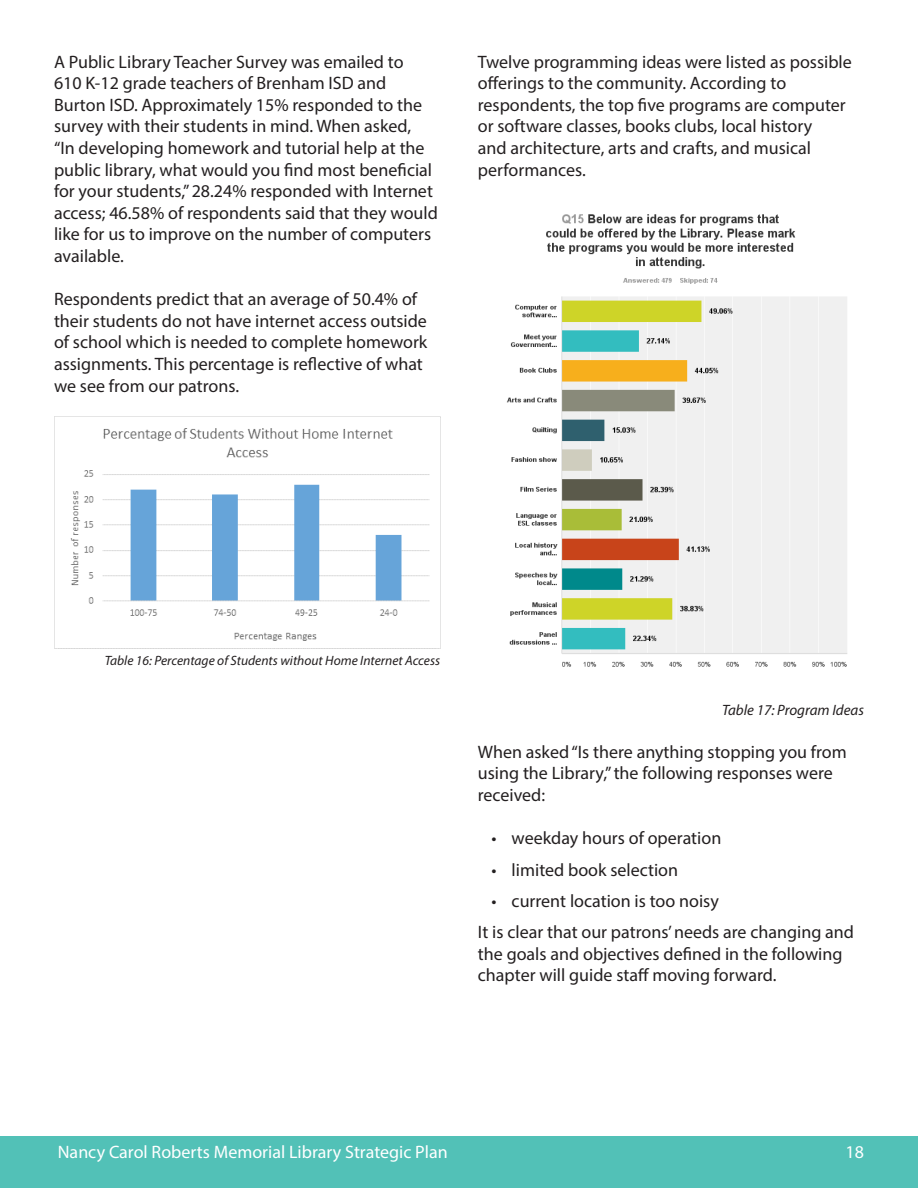
<style>
.page{position:relative;width:918px;height:1188px;background:#fff}
.page>*{position:absolute;margin:0;border:0;box-sizing:border-box;transform-origin:0 0}
.Body{font:18px/21.6px "Myriad Pro";color:#231f20}
.t1{font:18px "Myriad Pro";color:#fff}
.Body-2{font:italic 15px "Myriad Pro";color:#231f20}
.Body-3{font:italic 13.5px "Myriad Pro";color:#231f20}
</style>
<div class="page">
<div style="left:0;top:1137px;width:918px;height:51px;background:#52c1b7"></div>
<img style="left:54px;top:417px;width:376px;height:231px">
<img style="left:507px;top:214px;width:341px;height:453px">
<p class="Body" style="left:54px;top:50px;width:385px">A Public Library Teacher Survey was emailed to<br>610 K-12 grade teachers of Brenham ISD and Burton ISD. Approximately 15% responded to the survey with their students in mind. When asked,<br>“In developing homework and tutorial help at the public library, what would you find most beneficial for your students,” 28.24% responded with Internet access; 46.58% of respondents said that they would like for us to improve on the number of computers available.</p>
<p class="Body" style="left:54px;top:288px;width:375px">Respondents predict that an average of 50.4% of their students do not have internet access outside of school which is needed to complete homework assignments. This percentage is reflective of what we see from our patrons.</p>
<p class="Body" style="left:478px;top:50px;width:376px">Twelve programming ideas were listed as possible offerings to the community. According to respondents, the top five programs are computer or software classes, books clubs, local history<br>and architecture, arts and crafts, and musical performances.</p>
<p class="Body-3" style="left:105px;top:652px;width:337px">Table 16: Percentage of Students without Home Internet Access</p>
<p class="Body-2" style="left:722px;top:700px;width:143px">Table 17: Program Ideas</p>
<p class="Body" style="left:478px;top:741px;width:370px">When asked “Is there anything stopping you from using the Library,” the following responses were received:</p>
<p class="Body" style="left:491px;top:827px;width:231px">• weekday hours of operation</p>
<p class="Body" style="left:491px;top:858px;width:188px">• limited book selection</p>
<p class="Body" style="left:491px;top:890px;width:229px">• current location is too noisy</p>
<p class="Body" style="left:478px;top:921px;width:378px">It is clear that our patrons’ needs are changing and the goals and objectives defined in the following chapter will guide staff moving forward.</p>
<p class="t1" style="left:58px;top:1141px;width:391px">Nancy Carol Roberts Memorial Library Strategic Plan</p>
<p class="t1" style="left:846px;top:1141px;width:20px">18</p>
</div>
